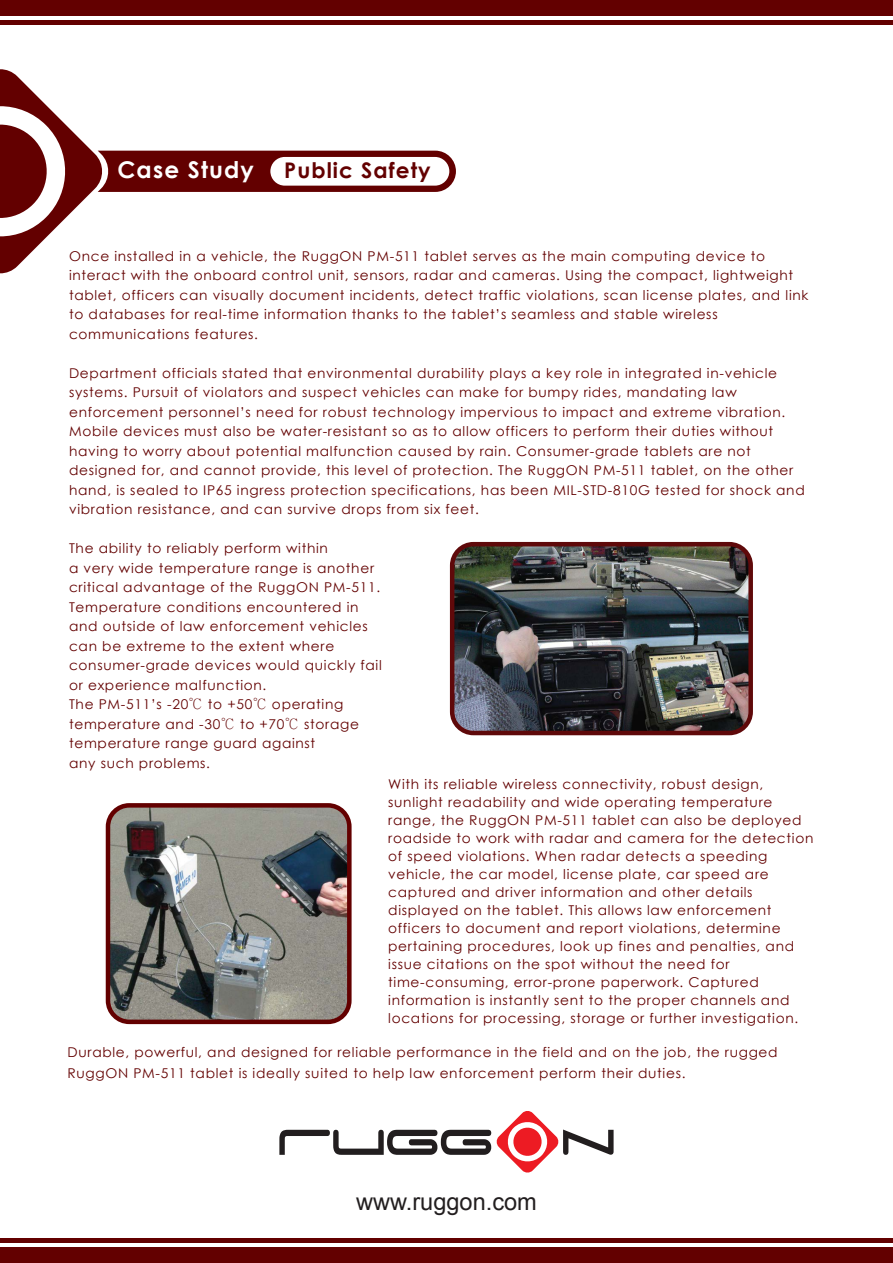
<style>
.page{position:relative;width:893px;height:1263px;background:#fff}
.page>*{position:absolute;margin:0;border:0;box-sizing:border-box;transform-origin:0 0}
.t1{font:23.55px "Arial";color:#221e1f}
.t2{font:700 23.1px "Century Gothic";letter-spacing:.05em;color:#fff}
.t3{font:700 21.6px "Century Gothic";letter-spacing:.05em;color:#630000}
.t4{font:13.5px/19.5px "Century Gothic";letter-spacing:.05em;color:#630000}
.s1{font-family:"Adobe Ming Std";font-weight:300}
</style>
<div class="page">
<img style="left:111px;top:808px;width:236px;height:211px">
<div style="left:106px;top:803px;width:246px;height:221px;border:4px solid #630000;border-radius:21px"></div>
<img style="left:455px;top:547px;width:293px;height:183px">
<div style="left:450px;top:542px;width:303px;height:193px;border:4px solid #5f090a;border-radius:21px"></div>
<svg style="left:0;top:69px;width:456px;height:205px"></svg>
<div style="left:270px;top:157px;width:179px;height:29px;background:#fff;border-radius:14px"></div>
<svg style="left:279px;top:1111px;width:335px;height:62px"></svg>
<div style="left:0;top:0;width:893px;height:15px;background:#630000"></div>
<div style="left:0;top:20px;width:893px;height:5px;background:#630000"></div>
<div style="left:0;top:1247px;width:893px;height:15px;background:#630000"></div>
<hr style="left:0;top:1238px;width:893px;height:4px;background:#630000">
<h2 class="t2" style="left:117px;top:152px;width:138px">Case Study</h2>
<h3 class="t3" style="left:284px;top:154px;width:148px">Public Safety</h3>
<p class="t4" style="left:69px;top:246px;width:741px">Once installed in a vehicle, the RuggON PM-511 tablet serves as the main computing device to interact with the onboard control unit, sensors, radar and cameras. Using the compact, lightweight tablet, officers can visually document incidents, detect traffic violations, scan license plates, and link to databases for real-time information thanks to the tablet’s seamless and stable wireless communications features.</p>
<p class="t4" style="left:69px;top:363px;width:737px">Department officials stated that environmental durability plays a key role in integrated in-vehicle systems. Pursuit of violators and suspect vehicles can make for bumpy rides, mandating law enforcement personnel’s need for robust technology impervious to impact and extreme vibration.<br>Mobile devices must also be water-resistant so as to allow officers to perform their duties without having to worry about potential malfunction caused by rain. Consumer-grade tablets are not designed for, and cannot provide, this level of protection. The RuggON PM-511 tablet, on the other hand, is sealed to IP65 ingress protection specifications, has been MIL-STD-810G tested for shock and vibration resistance, and can survive drops from six feet.</p>
<p class="t4" style="left:69px;top:538px;width:314px">The ability to reliably perform within<br>a very wide temperature range is another critical advantage of the RuggON PM-511.<br>Temperature conditions encountered in and outside of law enforcement vehicles can be extreme to the extent where consumer-grade devices would quickly fail or experience malfunction.<br>The PM-511’s -20<span class="s1">℃</span> to +50<span class="s1">℃</span> operating temperature and -30<span class="s1">℃</span> to +70<span class="s1">℃</span> storage temperature range guard against<br>any such problems.</p>
<p class="t4" style="left:388px;top:774px;width:427px;line-height:18px">With its reliable wireless connectivity, robust design, sunlight readability and wide operating temperature range, the RuggON PM-511 tablet can also be deployed roadside to work with radar and camera for the detection of speed violations. When radar detects a speeding vehicle, the car model, license plate, car speed are captured and driver information and other details displayed on the tablet. This allows law enforcement officers to document and report violations, determine pertaining procedures, look up fines and penalties, and issue citations on the spot without the need for time-consuming, error-prone paperwork. Captured information is instantly sent to the proper channels and locations for processing, storage or further investigation.</p>
<p class="t4" style="left:68px;top:1042px;width:712px;line-height:21px">Durable, powerful, and designed for reliable performance in the field and on the job, the rugged<br>RuggON PM-511 tablet is ideally suited to help law enforcement perform their duties.</p>
<h1 class="t1" style="left:356px;top:1186px;width:182px">www.ruggon.com</h1>
</div>
